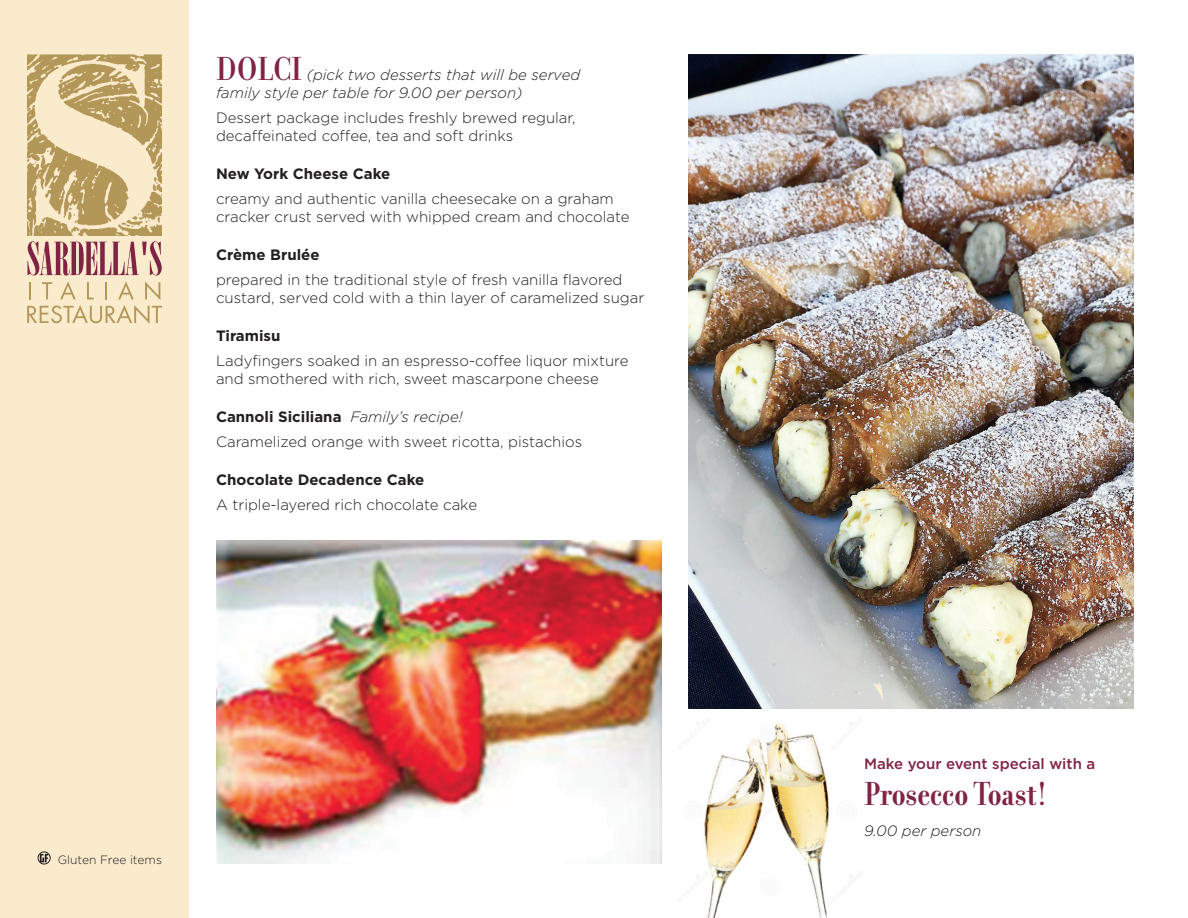
<style>
.page{position:relative;width:1188px;height:918px;background:#fff}
.page>*{position:absolute;margin:0;border:0;box-sizing:border-box;transform-origin:0 0}
.t1{font:700 36px "Filosofia Grand OT";color:#812345}
.t2{font:700 36px "Filosofia Grand";color:#812345}
.t3{font:300 15px/18px "Gotham";color:#231f20}
.t4{font:700 15px "Gotham";color:#231f20}
.t5{font:italic 300 15px/18px "Gotham";color:#231f20}
.t6{font:500 15px "Gotham";color:#812345}
.t7{font:300 12px "Gotham";color:#231f20}
.s1{font-weight:300;font-style:italic}
</style>
<div class="page">
<div style="left:0;top:0;width:189px;height:918px;background:#faebcd"></div>
<svg style="left:27px;top:241px;width:135px;height:83px"></svg>
<img style="left:27px;top:54px;width:134px;height:181px">
<svg style="left:40px;top:854px;width:8px;height:8px"></svg>
<div style="left:38px;top:852px;width:12px;height:12px;border:1px solid #231f20;border-radius:50%"></div>
<img style="left:684px;top:723px;width:168px;height:195px">
<img style="left:688px;top:54px;width:446px;height:655px">
<img style="left:216px;top:540px;width:446px;height:324px">
<p class="t2" style="left:216px;top:49px;width:88px">DOLCI</p>
<p class="t5" style="left:216px;top:66px;width:366px;text-indent:91px">(pick two desserts that will be served family style per table for 9.00 per person)</p>
<p class="t3" style="left:216px;top:109px;width:361px">Dessert package includes freshly brewed regular, decaffeinated coffee, tea and soft drinks</p>
<p class="t4" style="left:216px;top:164px;width:176px">New York Cheese Cake</p>
<p class="t3" style="left:216px;top:190px;width:415px">creamy and authentic vanilla cheesecake on a graham cracker crust served with whipped cream and chocolate</p>
<p class="t4" style="left:216px;top:245px;width:105px">Crème Brulée</p>
<p class="t3" style="left:216px;top:271px;width:430px">prepared in the traditional style of fresh vanilla flavored custard, served cold with a thin layer of caramelized sugar</p>
<p class="t4" style="left:216px;top:326px;width:66px">Tiramisu</p>
<p class="t3" style="left:216px;top:352px;width:414px">Ladyfingers soaked in an espresso-coffee liquor mixture and smothered with rich, sweet mascarpone cheese</p>
<p class="t4" style="left:216px;top:407px;width:248px">Cannoli Siciliana <span class="s1">Family’s recipe!</span></p>
<p class="t3" style="left:216px;top:433px;width:368px">Caramelized orange with sweet ricotta, pistachios</p>
<p class="t4" style="left:216px;top:470px;width:210px">Chocolate Decadence Cake</p>
<p class="t3" style="left:216px;top:496px;width:263px">A triple-layered rich chocolate cake</p>
<p class="t7" style="left:58px;top:852px;width:106px">Gluten Free items</p>
<p class="t6" style="left:864px;top:753px;width:233px">Make your event special with a</p>
<p class="t1" style="left:864px;top:773px;width:185px">Prosecco Toast!</p>
<p class="t5" style="left:864px;top:822px;width:119px">9.00 per person</p>
</div>
